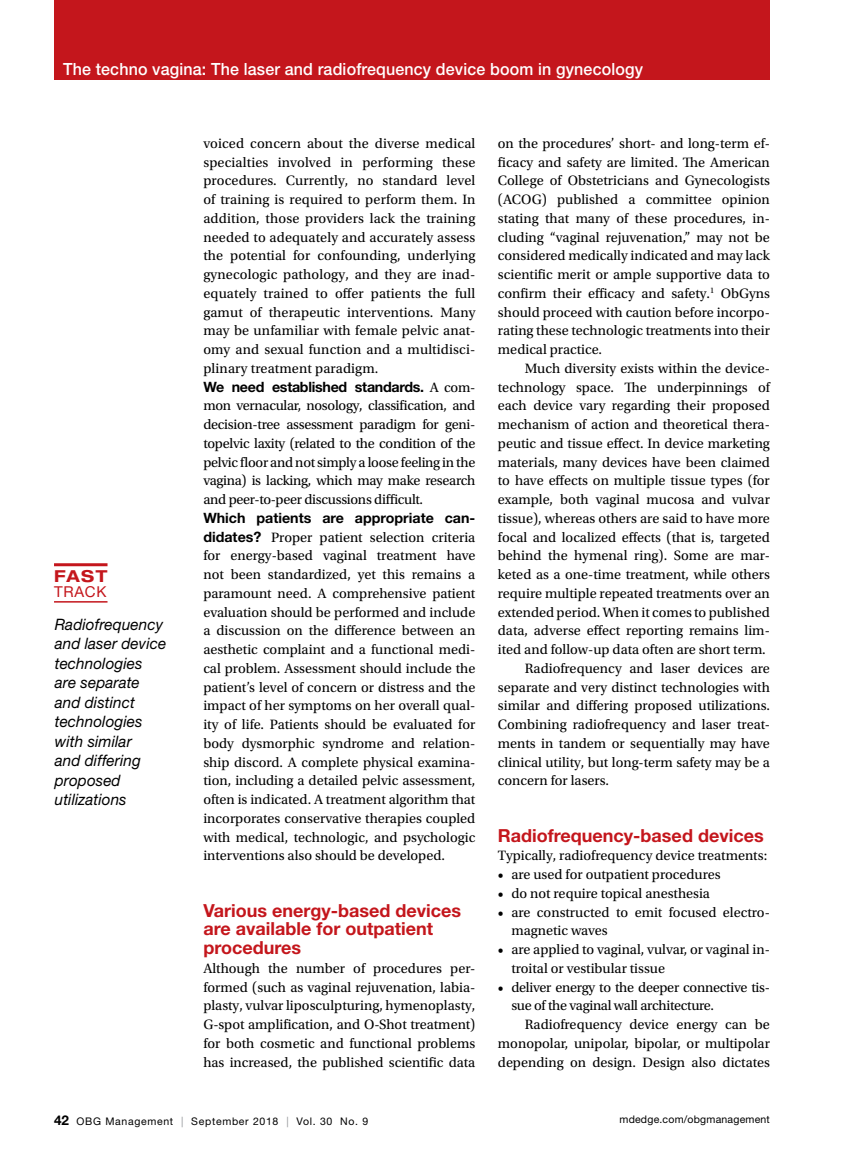
<style>
.page{position:relative;width:851px;height:1161px;background:#fff}
.page>*{position:absolute;margin:0;border:0;box-sizing:border-box;transform-origin:0 0}
.t1{font:700 18px/18.8px "Helvetica Neue LT Std";color:#c4161c}
.t2{font:500 16.8px "Helvetica Neue LT Std";letter-spacing:.01em;color:#fff;scale:.95 1}
.t3{font:700 expanded 16.5px "Helvetica Neue LT Std";color:#c4161c}
.t4{font:italic 15.75px/19.5px "Helvetica Neue LT Std";letter-spacing:.005em;color:#000}
.t5{font:15px "Helvetica Neue LT Std";letter-spacing:.05em;color:#c4161c}
.t6{font:14.25px/18.8px "Utopia Std";color:#000;text-align:justify}
.t7{font:14.25px/18.8px "Utopia Std";letter-spacing:-.02em;color:#000}
.t8{font:700 14.25px "Helvetica Neue LT Std";letter-spacing:-.02em;color:#000}
.t9{font:700 14.25px "Helvetica Neue LT Std";color:#000}
.t10{font:10.5px "Helvetica Neue LT Std";letter-spacing:.065em;color:#000}
.t11{font:10.5px "Helvetica Neue LT Std";letter-spacing:.02em;color:#000}
.s1{font-family:"Utopia Std";font-weight:400}
.s2{font-family:"Helvetica Neue LT Std";font-weight:700}
.s3{font-weight:700;font-size:13.5px}
.s4{color:#939598}
</style>
<div class="page">
<hr style="left:54px;top:601px;width:53px;height:2px;background:#c4161c">
<hr style="left:54px;top:563px;width:53px;height:3px;background:#c4161c">
<div style="left:54px;top:0;width:716px;height:80px;background:#c4161c"></div>
<p class="t2" style="left:63px;top:59px;width:612px">The techno vagina: The laser and radiofrequency device boom in gynecology</p>
<p class="t3" style="left:54px;top:566px;width:55px">FAST</p>
<p class="t5" style="left:54px;top:583px;width:54px">TRACK</p>
<p class="t4" style="left:55px;top:614px;width:113px">Radiofrequency and laser device technologies are separate and distinct technologies with similar<br>and differing proposed utilizations</p>
<p class="t6" style="left:203px;top:134px;width:273px">voiced concern about the diverse medical specialties involved in performing these procedures. Currently, no standard level of training is required to perform them. In addition, those providers lack the training needed to adequately and accurately assess the potential for confounding, underlying gynecologic pathology, and they are inad&shy;equately trained to offer patients the full gamut of therapeutic interventions. Many may be unfamiliar with female pelvic anat&shy;omy and sexual function and a multidisci&shy;plinary treatment paradigm.</p>
<p class="t8" style="left:203px;top:378px;width:273px">We need established standards. <span class="s1">A com-</span></p>
<p class="t6" style="left:203px;top:397px;width:273px">mon vernacular, nosology, classification, and decision-tree assessment paradigm for geni&shy;topelvic laxity (related to the condition of the pelvic floor and not simply a loose feeling in the vagina) is lacking, which may make research and peer-to-peer discussions difficult.</p>
<p class="t9" style="left:203px;top:509px;width:273px">Which patients are appropriate can-</p>
<p class="t6" style="left:203px;top:528px;width:273px"><span class="s2">didates?</span> Proper patient selection criteria for energy-based vaginal treatment have not been standardized, yet this remains a paramount need. A comprehensive patient evaluation should be performed and include a discussion on the difference between an aesthetic complaint and a functional medi&shy;cal problem. Assessment should include the patient’s level of concern or distress and the impact of her symptoms on her overall qual&shy;ity of life. Patients should be evaluated for body dysmorphic syndrome and relation&shy;ship discord. A complete physical examina&shy;tion, including a detailed pelvic assessment, often is indicated. A treatment algorithm that incorporates conservative therapies coupled with medical, technologic, and psychologic interventions also should be developed.</p>
<p class="t1" style="left:203px;top:900px;width:259px">Various energy-based devices are available for outpatient procedures</p>
<p class="t6" style="left:203px;top:959px;width:273px">Although the number of procedures per&shy;formed (such as vaginal rejuvenation, labia&shy;plasty, vulvar liposculpturing, hymenoplasty, G-spot amplification, and O-Shot treatment) for both cosmetic and functional problems has increased, the published scientific data</p>
<p class="t6" style="left:498px;top:134px;width:273px">on the procedures’ short- and long-term ef&shy;ficacy and safety are limited. The American College of Obstetricians and Gynecologists (ACOG) published a committee opinion stating that many of these procedures, in&shy;cluding “vaginal rejuvenation,” may not be considered medically indicated and may lack scientific merit or ample supportive data to confirm their efficacy and safety.<sup>1</sup> ObGyns should proceed with caution before incorpo&shy;rating these technologic treatments into their medical practice.</p>
<p class="t6" style="left:525px;top:359px;width:246px">Much diversity exists within the device-</p>
<p class="t6" style="left:498px;top:378px;width:273px">technology space. The underpinnings of</p>
<p class="t6" style="left:498px;top:397px;width:273px">each device vary regarding their proposed</p>
<p class="t6" style="left:498px;top:415px;width:273px">mechanism of action and theoretical thera-</p>
<p class="t6" style="left:498px;top:434px;width:273px">peutic and tissue effect. In device marketing</p>
<p class="t6" style="left:498px;top:453px;width:273px">materials, many devices have been claimed</p>
<p class="t6" style="left:498px;top:472px;width:273px">to have effects on multiple tissue types (for</p>
<p class="t6" style="left:498px;top:490px;width:273px">example, both vaginal mucosa and vulvar</p>
<p class="t6" style="left:498px;top:509px;width:273px">tissue), whereas others are said to have more</p>
<p class="t6" style="left:498px;top:528px;width:273px">focal and localized effects (that is, targeted</p>
<p class="t6" style="left:498px;top:547px;width:273px">behind the hymenal ring). Some are mar-</p>
<p class="t6" style="left:498px;top:565px;width:273px">keted as a one-time treatment, while others</p>
<p class="t6" style="left:498px;top:584px;width:273px">require multiple repeated treatments over an</p>
<p class="t6" style="left:498px;top:603px;width:273px">extended period. When it comes to published</p>
<p class="t6" style="left:498px;top:622px;width:273px">data, adverse effect reporting remains lim-</p>
<p class="t6" style="left:498px;top:640px;width:269px">ited and follow-up data often are short term.</p>
<p class="t6" style="left:525px;top:659px;width:246px">Radiofrequency and laser devices are</p>
<p class="t6" style="left:498px;top:678px;width:273px">separate and very distinct technologies with</p>
<p class="t6" style="left:498px;top:697px;width:273px">similar and differing proposed utilizations.</p>
<p class="t6" style="left:498px;top:715px;width:273px">Combining radiofrequency and laser treat-</p>
<p class="t6" style="left:498px;top:734px;width:273px">ments in tandem or sequentially may have</p>
<p class="t6" style="left:498px;top:753px;width:273px">clinical utility, but long-term safety may be a</p>
<p class="t6" style="left:498px;top:772px;width:113px">concern for lasers.</p>
<p class="t1" style="left:498px;top:825px;width:267px">Radiofrequency-based devices</p>
<p class="t6" style="left:498px;top:847px;width:271px">Typically, radiofrequency device treatments:</p>
<p class="t6" style="left:498px;top:865px;width:224px">• are used for outpatient procedures</p>
<p class="t6" style="left:498px;top:884px;width:214px">• do not require topical anesthesia</p>
<p class="t6" style="left:511px;top:903px;width:260px;text-indent:-13px">• are constructed to emit focused electro&shy;magnetic waves</p>
<p class="t6" style="left:511px;top:940px;width:260px;text-indent:-13px">• are applied to vaginal, vulvar, or vaginal in&shy;troital or vestibular tissue</p>
<p class="t7" style="left:511px;top:978px;width:260px;text-indent:-13px">• deliver energy to the deeper connective tis&shy;sue of the vaginal wall architecture.</p>
<p class="t6" style="left:498px;top:1015px;width:273px;text-indent:27px">Radiofrequency device energy can be monopolar, unipolar, bipolar, or multipolar depending on design. Design also dictates</p>
<p class="t10" style="left:54px;top:1115px;width:316px"><span class="s3">42</span> OBG Management <span class="s4">|</span> September 2018 <span class="s4">|</span> Vol. 30 No. 9</p>
<p class="t11" style="left:619px;top:1114px;width:152px">mdedge.com/obgmanagement</p>
</div>
